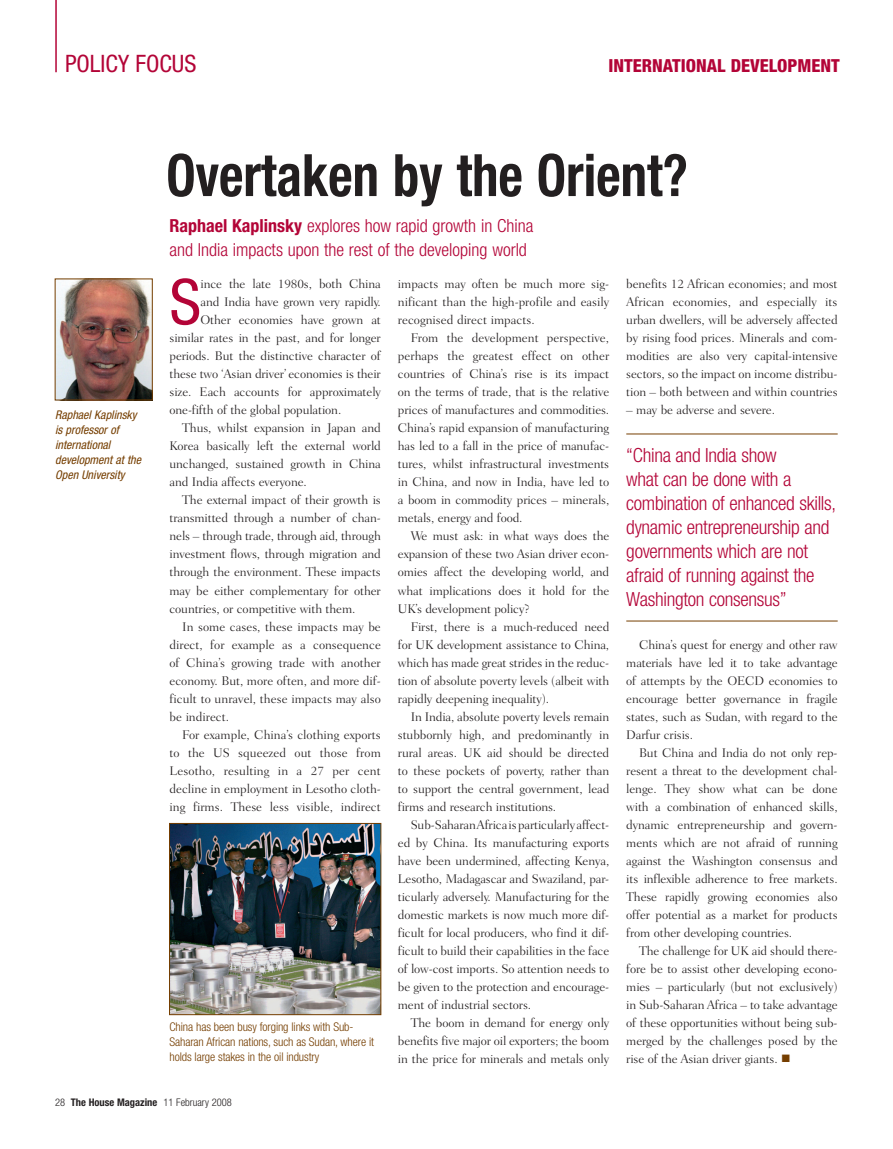
<style>
.page{position:relative;width:893px;height:1149px;background:#fff}
.page>*{position:absolute;margin:0;border:0;box-sizing:border-box;transform-origin:0 0}
.t1{font:condensed 63.15px "Helvetica Neue LT Std";color:#b30437}
.t2{font:700 condensed 58.5px "Helvetica Neue LT Std";color:#231f20;scale:.9 1}
.t3{font:condensed 24px "Helvetica Neue LT Std";color:#b30437}
.t4{font:300 condensed 19.5px/24px "Helvetica Neue LT Std";letter-spacing:-.015em;color:#b30437}
.t5{font:300 condensed 18px/24px "Helvetica Neue LT Std";color:#b30437}
.t6{font:800 condensed 18px "Helvetica Neue LT Std";color:#b30437}
.t7{font:300 12.75px/18px "Fairfield LT Std";letter-spacing:-.01em;color:#231f20;text-align:justify}
.t8{font:300 condensed 12px/15px "Helvetica Neue LT Std";letter-spacing:-.01em;color:#753e00}
.t9{font:italic condensed 12px/15px "Helvetica Neue LT Std";color:#753e00}
.t10{font:300 condensed 10.5px "Helvetica Neue LT Std";color:#231f20}
.s1{font-weight:700}
.s2{color:#753e00}
</style>
<div class="page">
<hr style="left:55px;top:0;width:2px;height:72px;background:#b30437">
<hr style="left:626px;top:433px;width:211px;height:1px;background:#753e00">
<hr style="left:626px;top:620px;width:211px;height:1px;background:#753e00">
<img style="left:171px;top:825px;width:208px;height:187px">
<div style="left:169px;top:823px;width:212px;height:191px;border:1px solid #753e00"></div>
<img style="left:57px;top:281px;width:93px;height:117px">
<h3 class="t3" style="left:65px;top:50px;width:133px">POLICY FOCUS</h3>
<h3 class="t6" style="left:608px;top:55px;width:233px">INTERNATIONAL DEVELOPMENT</h3>
<p class="t9" style="left:55px;top:408px;width:87px">Raphael Kaplinsky is professor of international development at the<br>Open University</p>
<h2 class="t2" style="left:166px;top:140px;width:581px">Overtaken by the Orient?</h2>
<h3 class="t5" style="left:169px;top:214px;width:365px"><span class="s1">Raphael Kaplinsky</span> explores how rapid growth in China and India impacts upon the rest of the developing world</h3>
<h1 class="t1" style="left:169px;top:265px;width:33px">S</h1>
<p class="t7" style="left:200px;top:275px;width:182px">ince the late 1980s, both China</p>
<p class="t7" style="left:398px;top:275px;width:213px">impacts may often be much more sig&shy;nificant than the high-profile and easily recognised direct impacts.</p>
<p class="t7" style="left:398px;top:329px;width:213px;text-indent:13px">From the development perspective, perhaps the greatest effect on other countries of China’s rise is its impact on the terms of trade, that is the relative prices of manufactures and commodities.<br>China’s rapid expansion of manufacturing has led to a fall in the price of manufac&shy;tures, whilst infrastructural investments in China, and now in India, have led to a boom in commodity prices – minerals, metals, energy and food.</p>
<p class="t7" style="left:398px;top:527px;width:213px;text-indent:13px">We must ask: in what ways does the expansion of these two Asian driver econ&shy;omies affect the developing world, and what implications does it hold for the UK’s development policy?</p>
<p class="t7" style="left:398px;top:617px;width:213px;text-indent:13px">First, there is a much-reduced need for UK development assistance to China, which has made great strides in the reduc&shy;tion of absolute poverty levels (albeit with rapidly deepening inequality).</p>
<p class="t7" style="left:398px;top:707px;width:213px;text-indent:13px">In India, absolute poverty levels remain stubbornly high, and predominantly in rural areas. UK aid should be directed to these pockets of poverty, rather than to support the central government, lead firms and research institutions.</p>
<p class="t7" style="left:398px;top:815px;width:213px;text-indent:13px">Sub-Saharan Africa is particularly affect&shy;ed by China. Its manufacturing exports have been undermined, affecting Kenya, Lesotho, Madagascar and Swaziland, par&shy;ticularly adversely. Manufacturing for the domestic markets is now much more dif&shy;ficult for local producers, who find it dif&shy;ficult to build their capabilities in the face of low-cost imports. So attention needs to be given to the protection and encourage&shy;ment of industrial sectors.</p>
<p class="t7" style="left:398px;top:1013px;width:213px;text-indent:13px">The boom in demand for energy only benefits five major oil exporters; the boom in the price for minerals and metals only</p>
<p class="t7" style="left:626px;top:275px;width:213px">benefits 12 African economies; and most African economies, and especially its urban dwellers, will be adversely affected by rising food prices. Minerals and com&shy;modities are also very capital-intensive sectors, so the impact on income distribu&shy;tion – both between and within countries</p>
<p class="t7" style="left:626px;top:401px;width:150px">– may be adverse and severe.</p>
<p class="t7" style="left:200px;top:293px;width:182px">and India have grown very rapidly.</p>
<p class="t7" style="left:200px;top:311px;width:182px">Other economies have grown at</p>
<p class="t7" style="left:169px;top:329px;width:213px">similar rates in the past, and for longer</p>
<p class="t7" style="left:169px;top:347px;width:213px">periods. But the distinctive character of</p>
<p class="t7" style="left:169px;top:365px;width:213px">these two ‘Asian driver’ economies is their</p>
<p class="t7" style="left:169px;top:383px;width:213px">size. Each accounts for approximately</p>
<p class="t7" style="left:169px;top:401px;width:173px">one-fifth of the global population.</p>
<p class="t7" style="left:182px;top:419px;width:200px">Thus, whilst expansion in Japan and</p>
<p class="t7" style="left:169px;top:437px;width:213px">Korea basically left the external world</p>
<p class="t7" style="left:169px;top:455px;width:213px">unchanged, sustained growth in China</p>
<p class="t7" style="left:169px;top:473px;width:139px">and India affects everyone.</p>
<p class="t7" style="left:182px;top:491px;width:200px">The external impact of their growth is</p>
<p class="t7" style="left:169px;top:509px;width:213px">transmitted through a number of chan-</p>
<p class="t7" style="left:169px;top:527px;width:213px">nels – through trade, through aid, through</p>
<p class="t7" style="left:169px;top:545px;width:213px">investment flows, through migration and</p>
<p class="t7" style="left:169px;top:563px;width:213px">through the environment. These impacts</p>
<p class="t7" style="left:169px;top:581px;width:213px">may be either complementary for other</p>
<p class="t7" style="left:169px;top:599px;width:187px">countries, or competitive with them.</p>
<p class="t7" style="left:182px;top:617px;width:200px">In some cases, these impacts may be</p>
<p class="t7" style="left:169px;top:635px;width:213px">direct, for example as a consequence</p>
<p class="t7" style="left:169px;top:653px;width:213px">of China’s growing trade with another</p>
<p class="t7" style="left:169px;top:671px;width:213px">economy. But, more often, and more dif-</p>
<p class="t7" style="left:169px;top:689px;width:213px">ficult to unravel, these impacts may also</p>
<p class="t7" style="left:169px;top:707px;width:61px">be indirect.</p>
<p class="t7" style="left:182px;top:725px;width:200px">For example, China’s clothing exports</p>
<p class="t7" style="left:169px;top:743px;width:213px">to the US squeezed out those from</p>
<p class="t7" style="left:169px;top:761px;width:213px">Lesotho, resulting in a 27 per cent</p>
<p class="t7" style="left:169px;top:779px;width:213px">decline in employment in Lesotho cloth-</p>
<p class="t7" style="left:169px;top:797px;width:213px">ing firms. These less visible, indirect</p>
<h3 class="t4" style="left:626px;top:442px;width:211px">“China and India show<br>what can be done with a combination of enhanced skills, dynamic entrepreneurship and governments which are not afraid of running against the<br>Washington consensus”</h3>
<p class="t7" style="left:626px;top:635px;width:213px;text-indent:13px">China’s quest for energy and other raw materials have led it to take advantage of attempts by the OECD economies to encourage better governance in fragile states, such as Sudan, with regard to the Darfur crisis.</p>
<p class="t7" style="left:626px;top:743px;width:213px;text-indent:13px">But China and India do not only rep&shy;resent a threat to the development chal&shy;lenge. They show what can be done with a combination of enhanced skills, dynamic entrepreneurship and govern&shy;ments which are not afraid of running against the Washington consensus and its inflexible adherence to free markets.<br>These rapidly growing economies also offer potential as a market for products from other developing countries.</p>
<p class="t7" style="left:626px;top:941px;width:213px;text-indent:13px">The challenge for UK aid should there&shy;fore be to assist other developing econo&shy;mies – particularly (but not exclusively) in Sub-Saharan Africa – to take advantage of these opportunities without being sub&shy;merged by the challenges posed by the rise of the Asian driver giants. <span class="s2">■</span></p>
<p class="t8" style="left:169px;top:1018px;width:206px">China has been busy forging links with Sub-<br>Saharan African nations, such as Sudan, where it holds large stakes in the oil industry</p>
<p class="t10" style="left:55px;top:1095px;width:178px">28 <span class="s1">The House Magazine</span> 11 February 2008</p>
</div>
